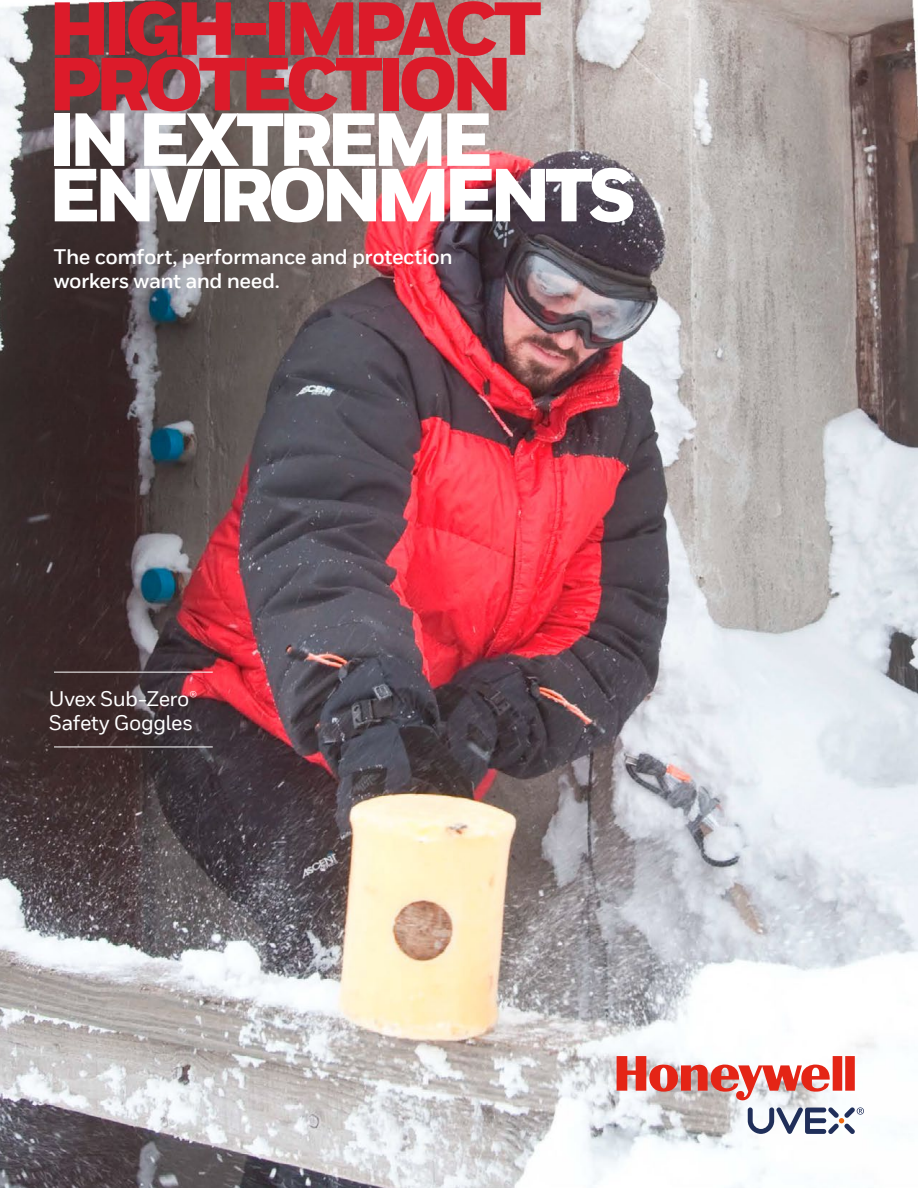
<style>
.page{position:relative;width:918px;height:1188px;background:#fff}
.page>*{position:absolute;margin:0;border:0;box-sizing:border-box;transform-origin:0 0}
.t1{font:900 75px/55.5px "Honeywell Sans";letter-spacing:-.09em;color:#dc1b2a}
.t2{font:900 75px/55.5px "Honeywell Sans";letter-spacing:-.08em;color:#fff}
.t3{font:700 21px/24px "Honeywell Sans TT";letter-spacing:-.025em;color:#fff}
.t4{font:500 21px/24px "Honeywell Sans TT";letter-spacing:-.02em;color:#fff}
.s1{font-size:16.5px}
</style>
<div class="page">
<img style="left:0;top:0;width:918px;height:1188px">
<svg style="left:617px;top:1056px;width:238px;height:45px"></svg>
<svg style="left:748px;top:1107px;width:116px;height:27px"></svg>
<hr style="left:54px;top:672px;width:159px;height:1px;background:#fff">
<hr style="left:54px;top:747px;width:159px;height:1px;background:#fff">
<h1 class="t1" style="left:48px;top:4px;width:495px">HIGH-IMPACT<br>PROTECTION</h1>
<h1 class="t2" style="left:48px;top:115px;width:589px">IN EXTREME<br>ENVIRONMENTS</h1>
<p class="t3" style="left:54px;top:245px;width:400px">The comfort, performance and protection workers want and need.</p>
<p class="t4" style="left:49px;top:687px;width:150px">Uvex Sub-Zero<span class="s1">®<br></span>Safety Goggles</p>
</div>
